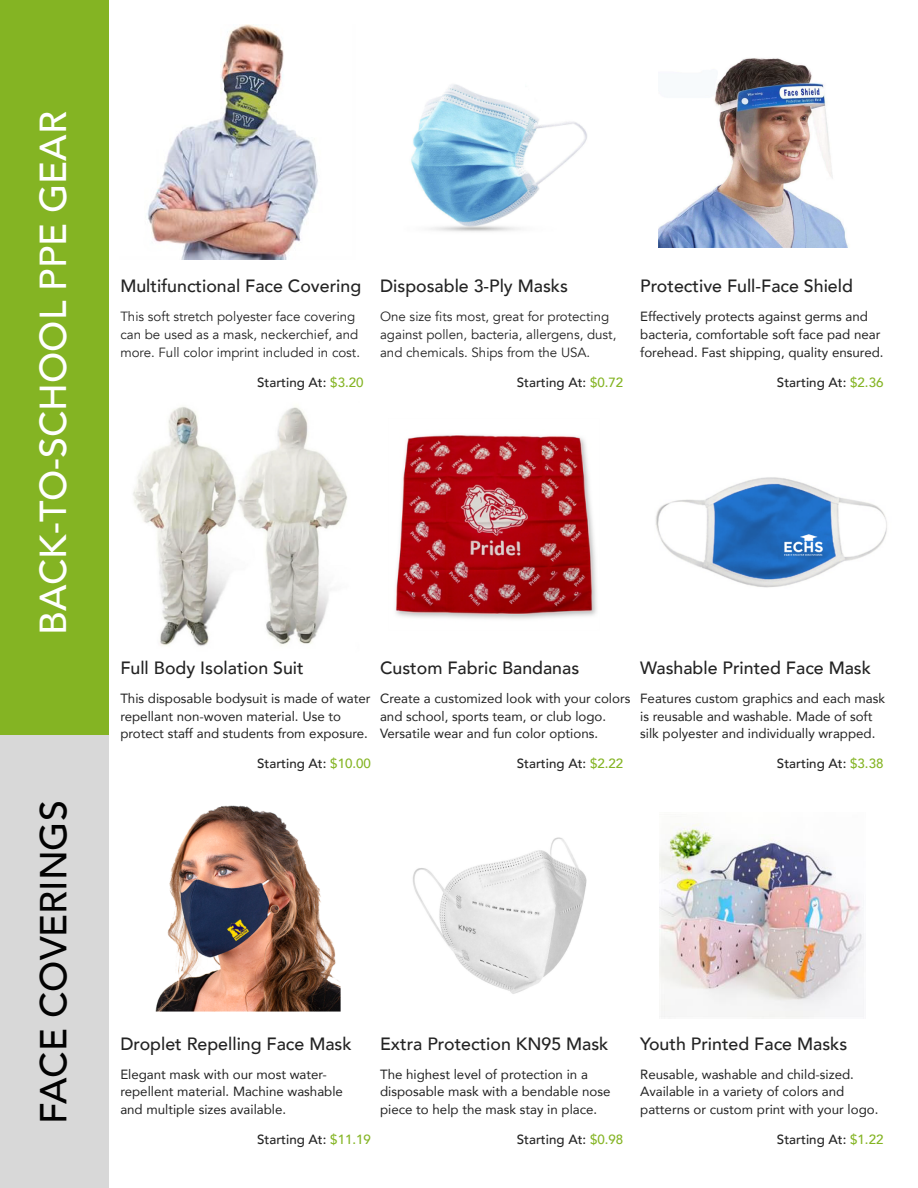
<style>
.page{position:relative;width:918px;height:1188px;background:#fff}
.page>*{position:absolute;margin:0;border:0;box-sizing:border-box;transform-origin:0 0}
.t1{font:500 37.5px "Avenir";color:#fff}
.t2{font:500 37.5px "Avenir";color:#020202}
.t3{font:500 17.7px "Avenir";color:#232323}
.t4{font:13.35px/17.7px "Avenir";color:#232323}
.t5{font:13.35px/17.7px "Avenir";color:#232323}
.t6{font:500 13.35px "Avenir";color:#232323}
.s1{color:#84b423}
</style>
<div class="page">
<div style="left:0;top:0;width:108px;height:906px;background:#84b423"></div>
<div style="left:0;top:736px;width:108px;height:452px;background:#d8d8d8"></div>
<img style="left:147px;top:24px;width:171px;height:235px">
<img style="left:659px;top:58px;width:189px;height:189px">
<img style="left:411px;top:84px;width:176px;height:148px">
<img style="left:395px;top:435px;width:202px;height:184px">
<img style="left:655px;top:477px;width:232px;height:111px">
<img style="left:133px;top:406px;width:214px;height:240px">
<img style="left:155px;top:805px;width:186px;height:207px">
<img style="left:413px;top:837px;width:174px;height:157px">
<img style="left:659px;top:823px;width:205px;height:195px">
<h1 class="t1" style="left:29px;top:635px;width:525px;rotate:-90deg">BACK-TO-SCHOOL PPE GEAR</h1>
<h1 class="t2" style="left:29px;top:1124px;width:324px;rotate:-90deg">FACE COVERINGS</h1>
<h2 class="t3" style="left:120px;top:274px;width:242px">Multifunctional Face Covering</h2>
<p class="t5" style="left:120px;top:308px;width:241px">This soft stretch polyester face covering can be used as a mask, neckerchief, and more. Full color imprint included in cost.</p>
<p class="t6" style="left:257px;top:373px;width:108px">Starting At: <span class="s1">$3.20</span></p>
<h2 class="t3" style="left:380px;top:274px;width:189px">Disposable 3-Ply Masks</h2>
<p class="t5" style="left:380px;top:308px;width:238px">One size fits most, great for protecting against pollen, bacteria, allergens, dust, and chemicals. Ships from the USA.</p>
<p class="t6" style="left:517px;top:373px;width:108px">Starting At: <span class="s1">$0.72</span></p>
<h2 class="t3" style="left:640px;top:274px;width:214px">Protective Full-Face Shield</h2>
<p class="t4" style="left:640px;top:308px;width:245px">Effectively protects against germs and bacteria, comfortable soft face pad near forehead. Fast shipping, quality ensured.</p>
<p class="t6" style="left:777px;top:373px;width:108px">Starting At: <span class="s1">$2.36</span></p>
<h2 class="t3" style="left:120px;top:656px;width:185px">Full Body Isolation Suit</h2>
<p class="t4" style="left:120px;top:690px;width:252px">This disposable bodysuit is made of water repellant non-woven material. Use to protect staff and students from exposure.</p>
<p class="t6" style="left:257px;top:755px;width:115px">Starting At: <span class="s1">$10.00</span></p>
<h2 class="t3" style="left:380px;top:656px;width:201px">Custom Fabric Bandanas</h2>
<p class="t4" style="left:380px;top:690px;width:252px">Create a customized look with your colors and school, sports team, or club logo.<br>Versatile wear and fun color options.</p>
<p class="t6" style="left:517px;top:755px;width:108px">Starting At: <span class="s1">$2.22</span></p>
<h2 class="t3" style="left:640px;top:656px;width:232px">Washable Printed Face Mask</h2>
<p class="t4" style="left:640px;top:690px;width:246px">Features custom graphics and each mask is reusable and washable. Made of soft silk polyester and individually wrapped.</p>
<p class="t6" style="left:777px;top:755px;width:108px">Starting At: <span class="s1">$3.38</span></p>
<h2 class="t3" style="left:120px;top:1032px;width:233px">Droplet Repelling Face Mask</h2>
<p class="t4" style="left:120px;top:1066px;width:224px">Elegant mask with our most water&shy;repellent material. Machine washable and multiple sizes available.</p>
<p class="t6" style="left:257px;top:1131px;width:115px">Starting At: <span class="s1">$11.19</span></p>
<h2 class="t3" style="left:380px;top:1032px;width:230px">Extra Protection KN95 Mask</h2>
<p class="t4" style="left:380px;top:1066px;width:232px">The highest level of protection in a disposable mask with a bendable nose piece to help the mask stay in place.</p>
<p class="t6" style="left:517px;top:1131px;width:108px">Starting At: <span class="s1">$0.98</span></p>
<h2 class="t3" style="left:640px;top:1032px;width:209px">Youth Printed Face Masks</h2>
<p class="t4" style="left:640px;top:1066px;width:240px">Reusable, washable and child-sized.<br>Available in a variety of colors and patterns or custom print with your logo.</p>
<p class="t6" style="left:777px;top:1131px;width:108px">Starting At: <span class="s1">$1.22</span></p>
</div>
